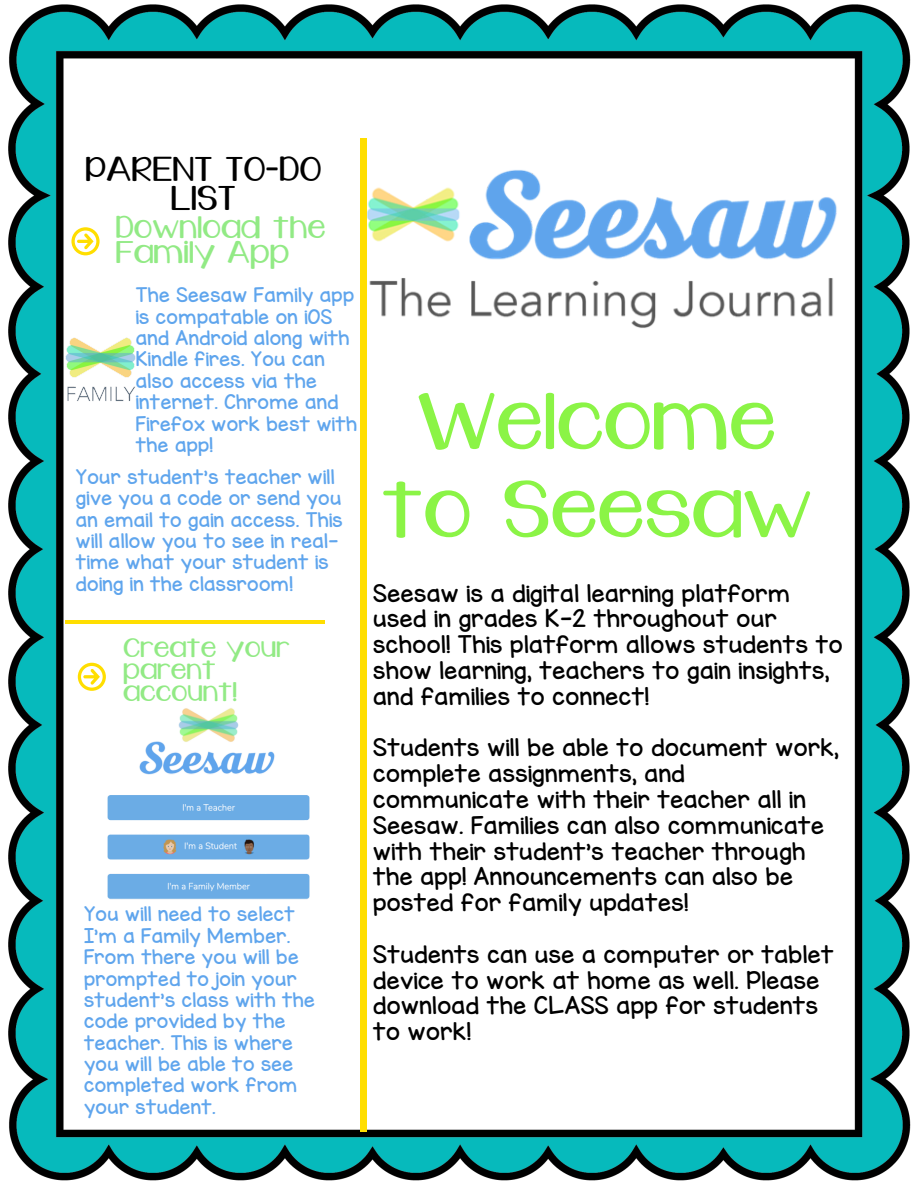
<style>
.page{position:relative;width:918px;height:1188px;background:#fff}
.page>*{position:absolute;margin:0;border:0;box-sizing:border-box;transform-origin:0 0}
.t1{font:63px/88.1px "KG Dark Side";color:#8bf446;text-align:center}
.t2{font:27px/28.2px "KG Dark Side";color:#000;text-align:center}
.t3{font:24.45px/24.8px "KG Dark Side";color:#92ea85}
.t4{font:21.75px/25.8px "KG Miss Kindy Chunky";color:#000}
.t5{font:21px/22.2px "KG Dark Side";color:#92ea85}
.t6{font:18px/21.3px "KG Miss Kindy Chunky";color:#5fa5ed}
</style>
<div class="page">
<img style="left:8px;top:4px;width:903px;height:1177px">
<img style="left:49px;top:325px;width:101px;height:90px">
<svg style="left:78px;top:663px;width:28px;height:28px"></svg>
<svg style="left:71px;top:227px;width:29px;height:28px"></svg>
<hr style="left:65px;top:620px;width:260px;height:3px;background:#ffde00">
<img style="left:99px;top:699px;width:219px;height:204px">
<img style="left:367px;top:165px;width:479px;height:166px">
<div style="left:360px;top:139px;width:7px;height:993px;background:#ffde00"></div>
<p class="t2" style="left:85px;top:156px;width:238px">PARENT TO-DO<br>LIST</p>
<p class="t3" style="left:115px;top:215px;width:212px">Download the<br>Family App</p>
<p class="t6" style="left:136px;top:284px;width:223px">The Seesaw Family app is compatable on iOS and Android along with<br>Kindle fires. You can also access via the internet. Chrome and<br>Firefox work best with the app!</p>
<p class="t6" style="left:76px;top:466px;width:269px">Your student’s teacher will give you a code or send you an email to gain access. This will allow you to see in real&shy;time what your student is doing in the classroom!</p>
<p class="t5" style="left:123px;top:636px;width:168px">Create your parent account!</p>
<p class="t6" style="left:84px;top:903px;width:233px">You will need to select<br>I’m a Family Member.<br>From there you will be prompted to join your student’s class with the code provided by the teacher. This is where you will be able to see completed work from your student.</p>
<h1 class="t1" style="left:381px;top:378px;width:432px">Welcome to Seesaw</h1>
<p class="t4" style="left:373px;top:580px;width:471px">Seesaw is a digital learning platform used in grades K-2 throughout our school! This platform allows students to show learning, teachers to gain insights, and families to connect!</p>
<p class="t4" style="left:373px;top:735px;width:468px">Students will be able to document work, complete assignments, and communicate with their teacher all in Seesaw. Families can also communicate with their student's teacher through the app! Announcements can also be posted for family updates!</p>
<p class="t4" style="left:373px;top:941px;width:463px">Students can use a computer or tablet device to work at home as well. Please download the CLASS app for students to work!</p>
</div>
